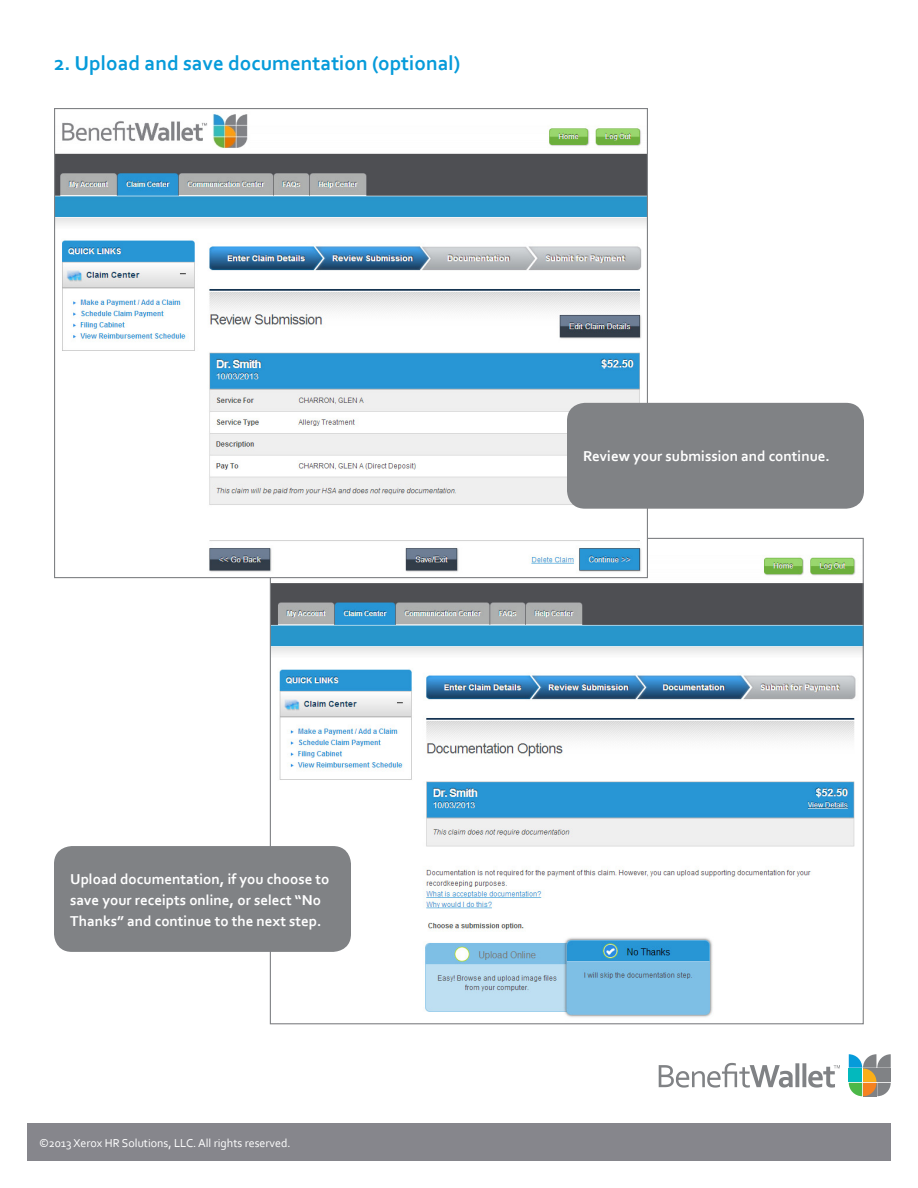
<style>
.page{position:relative;width:918px;height:1188px;background:#fff}
.page>*{position:absolute;margin:0;border:0;box-sizing:border-box;transform-origin:0 0}
.Subtitle{font:700 21px "Corbel";color:#069bda}
.callout{font:700 15px/21px "Corbel";color:#fff}
.t1{font:12px "Corbel";color:#fff}
</style>
<div class="page">
<div style="left:27px;top:1123px;width:864px;height:38px;background:#86868c"></div>
<svg style="left:659px;top:1063px;width:181px;height:25px"></svg>
<svg style="left:849px;top:1054px;width:42px;height:42px;background:#8ea690"></svg>
<img style="left:272px;top:557px;width:590px;height:460px">
<img style="left:56px;top:114px;width:590px;height:462px">
<div style="left:567px;top:403px;width:297px;height:106px;background:#808285;border-radius:18px"></div>
<div style="left:54px;top:846px;width:297px;height:106px;background:#808285;border-radius:18px"></div>
<p class="Subtitle" style="left:54px;top:50px;width:408px">2. Upload and save documentation (optional)</p>
<p class="callout" style="left:583px;top:445px;width:248px">Review your submission and continue.</p>
<p class="callout" style="left:70px;top:868px;width:261px">Upload documentation, if you choose to save your receipts online, or select “No<br>Thanks” and continue to the next step.</p>
<p class="t1" style="left:39px;top:1135px;width:253px">©2013 Xerox HR Solutions, LLC. All rights reserved.</p>
</div>
